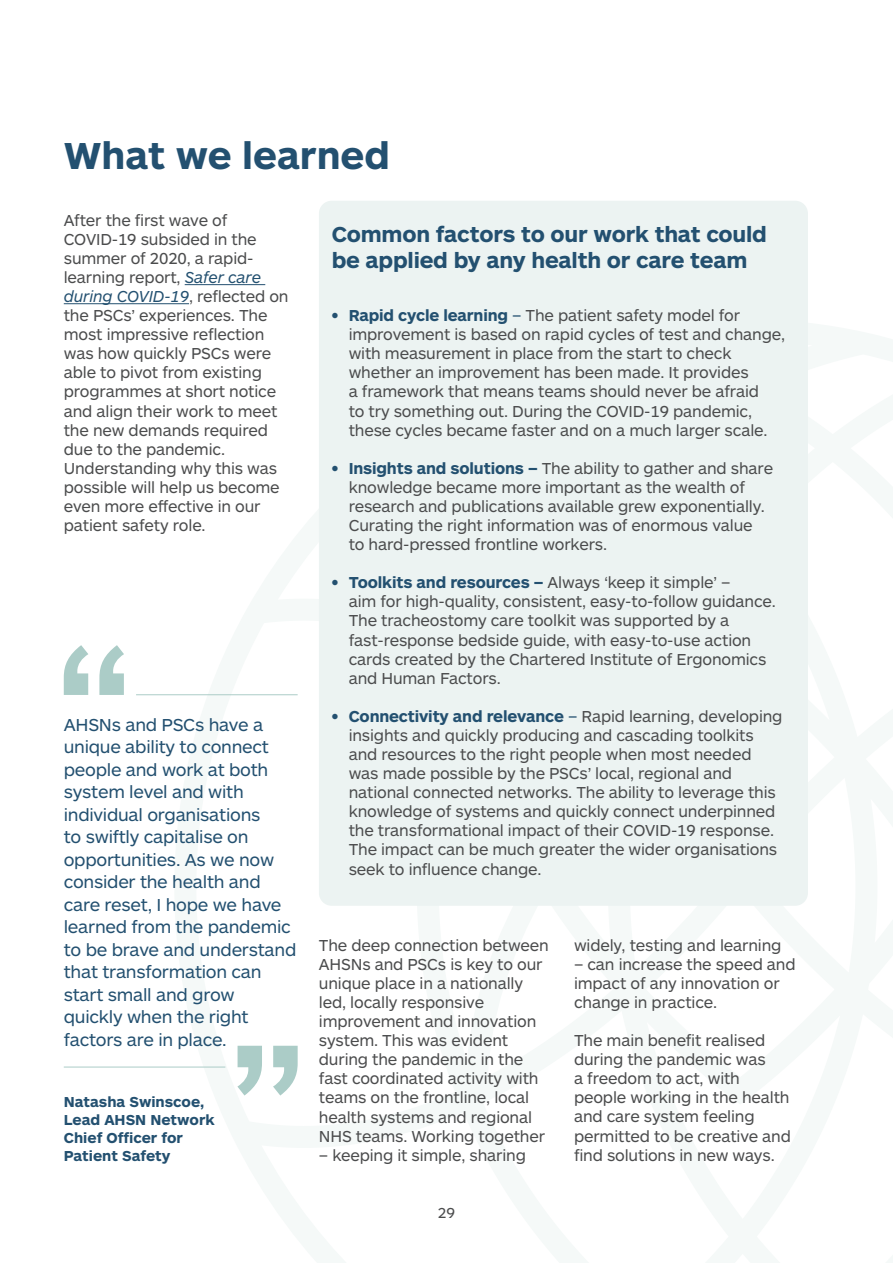
<style>
.page{position:relative;width:893px;height:1263px;background:#fff}
.page>*{position:absolute;margin:0;border:0;box-sizing:border-box;transform-origin:0 0}
.Heading_2{font:700 39px "ARS Maquette";color:#235070}
.t1{font:700 22.5px/25.8px "ARS Maquette";letter-spacing:-.01em;color:#235070}
.t2{font:18px/22.5px "ARS Maquette";letter-spacing:-.015em;color:#235070}
.List_Paragraph{font:16.5px/19px "ARS Maquette";letter-spacing:-.01em;color:#4b4c4d}
.t3{font:700 15px/18px "ARS Maquette";color:#235070}
.t4{font:15px "ARS Maquette";color:#4b4c4d}
.s1{font-style:italic;color:#235070}
.s2{font-weight:700;color:#235070}
.s3{color:#235070}
</style>
<div class="page">
<hr style="left:185px;top:284px;width:80px;height:1px;background:#235070">
<hr style="left:64px;top:303px;width:125px;height:1px;background:#235070">
<div style="left:319px;top:201px;width:489px;height:705px;background:#ecf3f2;border-radius:13px"></div>
<hr style="left:136px;top:694px;width:162px;height:1px;background:#abccc7">
<svg style="left:64px;top:645px;width:60px;height:50px"></svg>
<hr style="left:64px;top:1067px;width:161px;height:1px;background:#abccc7">
<svg style="left:237px;top:1046px;width:61px;height:49px"></svg>
<p class="Heading_2" style="left:64px;top:130px;width:328px">What we learned</p>
<p class="List_Paragraph" style="left:64px;top:210px;width:226px">After the first wave of<br>COVID-19 subsided in the summer of 2020, a rapid&shy;learning report, <span class="s1">Safer care during COVID-19</span>, reflected on the PSCs’ experiences. The most impressive reflection was how quickly PSCs were able to pivot from existing programmes at short notice and align their work to meet the new demands required due to the pandemic.<br>Understanding why this was possible will help us become even more effective in our patient safety role.</p>
<p class="t2" style="left:64px;top:712px;width:234px">AHSNs and PSCs have a unique ability to connect people and work at both system level and with individual organisations<br>to swiftly capitalise on opportunities. As we now consider the health and care reset, I hope we have learned from the pandemic to be brave and understand that transformation can start small and grow quickly when the right factors are in place.</p>
<p class="t3" style="left:64px;top:1092px;width:152px">Natasha Swinscoe,<br>Lead AHSN Network<br>Chief Officer for<br>Patient Safety</p>
<p class="t1" style="left:332px;top:220px;width:437px">Common factors to our work that could be applied by any health or care team</p>
<p class="List_Paragraph" style="left:349px;top:305px;width:438px;text-indent:-17px"><span class="s2">• Rapid cycle learning</span> <span class="s3">–</span> The patient safety model for improvement is based on rapid cycles of test and change, with measurement in place from the start to check whether an improvement has been made. It provides<br>a framework that means teams should never be afraid<br>to try something out. During the COVID-19 pandemic, these cycles became faster and on a much larger scale.</p>
<p class="List_Paragraph" style="left:349px;top:458px;width:426px;text-indent:-17px"><span class="s2">• Insights and solutions –</span> The ability to gather and share knowledge became more important as the wealth of research and publications available grew exponentially.<br>Curating the right information was of enormous value<br>to hard-pressed frontline workers.</p>
<p class="List_Paragraph" style="left:349px;top:572px;width:429px;text-indent:-17px"><span class="s2">• Toolkits and resources –</span> Always ‘keep it simple’ –<br>aim for high-quality, consistent, easy-to-follow guidance.<br>The tracheostomy care toolkit was supported by a fast-response bedside guide, with easy-to-use action cards created by the Chartered Institute of Ergonomics and Human Factors.</p>
<p class="List_Paragraph" style="left:349px;top:706px;width:435px;text-indent:-17px"><span class="s2">• Connectivity and relevance</span> <span class="s3">–</span> Rapid learning, developing insights and quickly producing and cascading toolkits and resources to the right people when most needed was made possible by the PSCs’ local, regional and national connected networks. The ability to leverage this knowledge of systems and quickly connect underpinned the transformational impact of their COVID-19 response.<br>The impact can be much greater the wider organisations seek to influence change.</p>
<p class="List_Paragraph" style="left:319px;top:935px;width:231px">The deep connection between<br>AHSNs and PSCs is key to our unique place in a nationally led, locally responsive improvement and innovation system. This was evident during the pandemic in the fast coordinated activity with teams on the frontline, local health systems and regional<br>NHS teams. Working together</p>
<p class="List_Paragraph" style="left:319px;top:1144px;width:209px">– keeping it simple, sharing</p>
<p class="t4" style="left:438px;top:1203px;width:19px">29</p>
<p class="List_Paragraph" style="left:574px;top:935px;width:209px">widely, testing and learning</p>
<p class="List_Paragraph" style="left:574px;top:954px;width:223px">– can increase the speed and impact of any innovation or change in practice.</p>
<p class="List_Paragraph" style="left:574px;top:1030px;width:218px">The main benefit realised during the pandemic was<br>a freedom to act, with people working in the health and care system feeling permitted to be creative and find solutions in new ways.</p>
</div>
